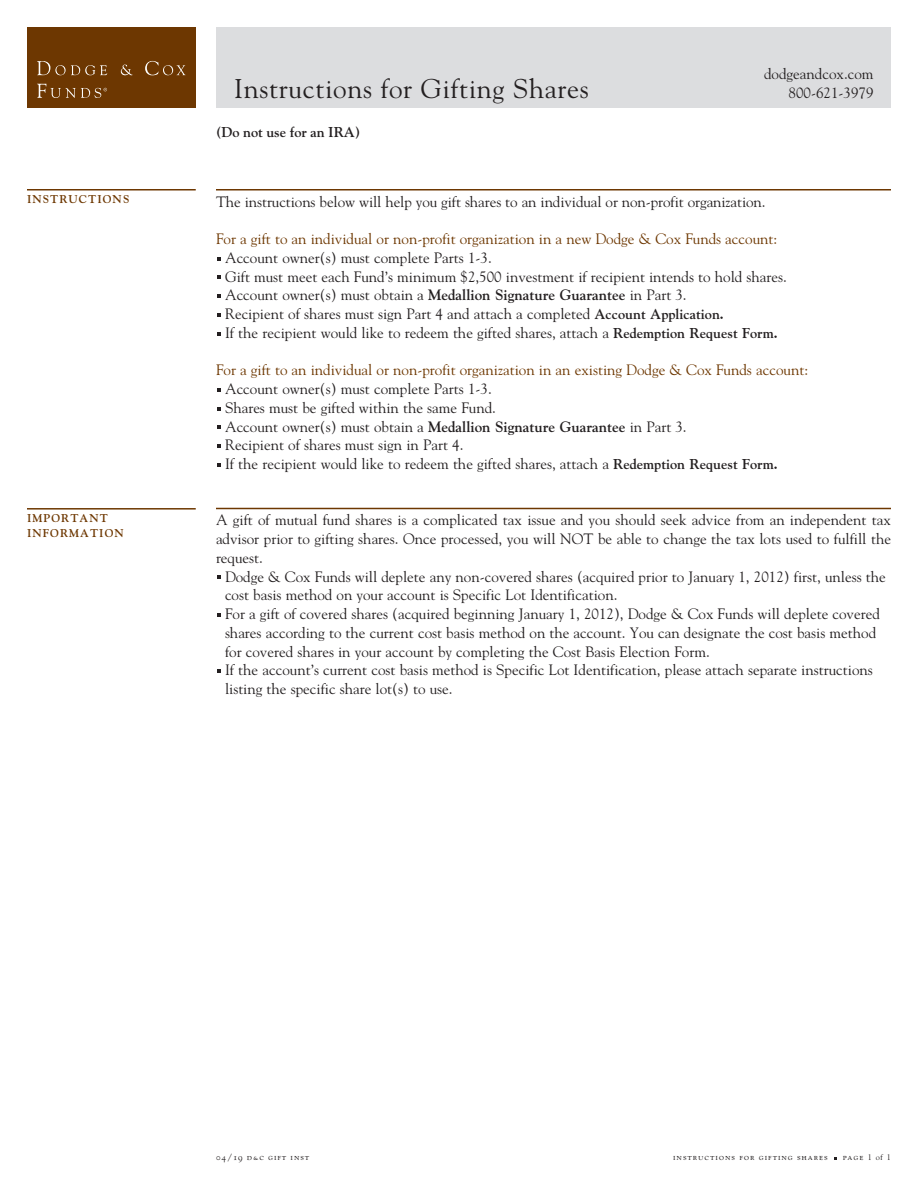
<style>
.page{position:relative;width:918px;height:1188px;background:#fff}
.page>*{position:absolute;margin:0;border:0;box-sizing:border-box;transform-origin:0 0}
.t1{font:27px "Goudy Std";letter-spacing:.025em;color:#231f20}
.t2{font:15px/18.8px "Goudy Std";color:#231f20}
.t3{font:15px "Goudy Std";color:#6d3701}
.t4{font:700 14.25px "Goudy Std";letter-spacing:-.005em;color:#231f20}
.t5{font:700 11.25px/15px "Goudy Std";letter-spacing:.095em;color:#6d3701}
.t6{font:9px "LTC Goudy Oldstyle Small Caps";letter-spacing:.1em;color:#231f20}
.t7{font:7.5px "Goudy Std";color:#231f20}
.s1{font-weight:700}
.s2{font-weight:700;font-size:14.25px}
.s3{font-size:7.5px}
.s4{font-family:"Goudy Std";font-size:8.25px}
</style>
<div class="page">
<div style="left:216px;top:27px;width:675px;height:81px;background:#dcdddf"></div>
<div style="left:27px;top:27px;width:169px;height:81px;background:#6d3701"></div>
<hr style="left:216px;top:189px;width:675px;height:1px;background:#6d3701">
<hr style="left:216px;top:508px;width:675px;height:1px;background:#6d3701">
<svg style="left:218px;top:294px;width:3px;height:4px"></svg>
<svg style="left:218px;top:444px;width:3px;height:4px"></svg>
<svg style="left:218px;top:669px;width:3px;height:4px"></svg>
<hr style="left:27px;top:189px;width:169px;height:2px;background:#6d3701">
<hr style="left:27px;top:508px;width:169px;height:2px;background:#6d3701">
<svg style="left:37px;top:61px;width:70px;height:14px"></svg>
<svg style="left:121px;top:65px;width:12px;height:10px"></svg>
<svg style="left:145px;top:61px;width:40px;height:14px"></svg>
<svg style="left:37px;top:84px;width:70px;height:14px"></svg>
<p class="t5" style="left:27px;top:192px;width:104px">INSTRUCTIONS</p>
<p class="t5" style="left:27px;top:511px;width:98px">IMPORTANT<br>INFORMATION</p>
<h1 class="t1" style="left:234px;top:78px;width:356px">Instructions for Gifting Shares</h1>
<p class="t4" style="left:216px;top:126px;width:146px">(Do not use for an IRA)</p>
<p class="t2" style="left:764px;top:66px;width:111px;text-align:right">dodgeandcox.com<br>800-621-3979</p>
<p class="t7" style="left:867px;top:88px;width:7px">®</p>
<p class="t2" style="left:216px;top:193px;width:551px">The instructions below will help you gift shares to an individual or non-profit organization.</p>
<p class="t3" style="left:216px;top:233px;width:563px">For a gift to an individual or non-profit organization in a new Dodge &amp; Cox Funds account:</p>
<p class="t2" style="left:225px;top:250px;width:563px">Account owner(s) must complete Parts 1-3.<br>Gift must meet each Fund’s minimum $2,500 investment if recipient intends to hold shares.<br>Account owner(s) must obtain a <span class="s1">Medallion Signature Guarantee</span> in Part 3.<br>Recipient of shares must sign Part 4 and attach a completed <span class="s2">Account Application.<br></span>If the recipient would like to redeem the gifted shares, attach a <span class="s2">Redemption Request Form.</span></p>
<p class="t3" style="left:216px;top:364px;width:594px">For a gift to an individual or non-profit organization in an existing Dodge &amp; Cox Funds account:</p>
<p class="t2" style="left:225px;top:381px;width:554px">Account owner(s) must complete Parts 1-3.<br>Shares must be gifted within the same Fund.<br>Account owner(s) must obtain a <span class="s1">Medallion Signature Guarantee</span> in Part 3.<br>Recipient of shares must sign in Part 4.<br>If the recipient would like to redeem the gifted shares, attach a <span class="s2">Redemption Request Form.</span></p>
<p class="t2" style="left:216px;top:512px;width:677px;text-align:justify">A gift of mutual fund shares is a complicated tax issue and you should seek advice from an independent tax advisor prior to gifting shares. Once processed, you will NOT be able to change the tax lots used to fulfill the request.</p>
<p class="t2" style="left:225px;top:568px;width:662px">Dodge &amp; Cox Funds will deplete any non-covered shares (acquired prior to January 1, 2012) first, unless the cost basis method on your account is Specific Lot Identification.<br>For a gift of covered shares (acquired beginning January 1, 2012), Dodge &amp; Cox Funds will deplete covered shares according to the current cost basis method on the account. You can designate the cost basis method for covered shares in your account by completing the Cost Basis Election Form.<br>If the account’s current cost basis method is Specific Lot Identification, please attach separate instructions listing the specific share lot(s) to use.</p>
<p class="t6" style="left:216px;top:1152px;width:95px">04/19 d<span class="s3">&amp;</span>c gift inst</p>
<p class="t6" style="left:673px;top:1152px;width:156px">instructions for gifting shares</p>
<p class="t6" style="left:843px;top:1152px;width:50px">page <span class="s4">1 of 1</span></p>
</div>
